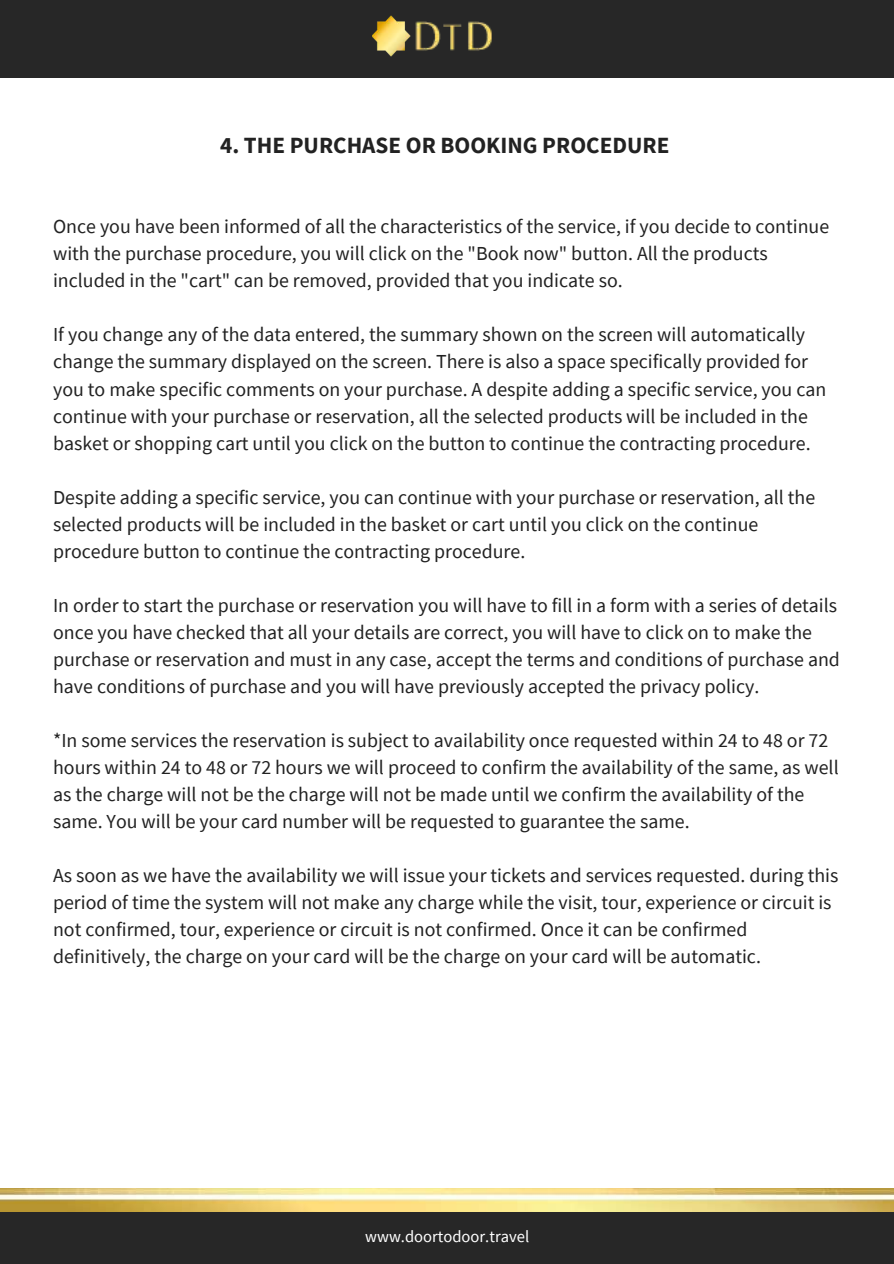
<style>
.page{position:relative;width:894px;height:1264px;background:#fff}
.page>*{position:absolute;margin:0;border:0;box-sizing:border-box;transform-origin:0 0}
.t1{font:700 23.1px "Source Sans Pro";color:#222}
.t2{font:19.8px/27px "Source Sans Pro";color:#222}
.t3{font:16.5px "Source Sans Pro";color:#fff}
</style>
<div class="page">
<div style="left:0;top:1202px;width:893px;height:61px;background:#272727"></div>
<img style="left:0;top:1188px;width:893px;height:23px">
<div style="left:0;top:0;width:893px;height:77px;background:#272727"></div>
<img style="left:372px;top:16px;width:38px;height:40px">
<img style="left:410px;top:21px;width:82px;height:30px">
<p class="t1" style="left:220px;top:131px;width:450px">4. THE PURCHASE OR BOOKING PROCEDURE</p>
<p class="t2" style="left:53px;top:213px;width:777px">Once you have been informed of all the characteristics of the service, if you decide to continue with the purchase procedure, you will click on the "Book now" button. All the products included in the "cart" can be removed, provided that you indicate so.</p>
<p class="t2" style="left:53px;top:321px;width:774px">If you change any of the data entered, the summary shown on the screen will automatically change the summary displayed on the screen. There is also a space specifically provided for you to make specific comments on your purchase. A despite adding a specific service, you can continue with your purchase or reservation, all the selected products will be included in the basket or shopping cart until you click on the button to continue the contracting procedure.</p>
<p class="t2" style="left:53px;top:483px;width:763px">Despite adding a specific service, you can continue with your purchase or reservation, all the selected products will be included in the basket or cart until you click on the continue procedure button to continue the contracting procedure.</p>
<p class="t2" style="left:53px;top:591px;width:788px">In order to start the purchase or reservation you will have to fill in a form with a series of details once you have checked that all your details are correct, you will have to click on to make the purchase or reservation and must in any case, accept the terms and conditions of purchase and have conditions of purchase and you will have previously accepted the privacy policy.</p>
<p class="t2" style="left:53px;top:726px;width:787px">*In some services the reservation is subject to availability once requested within 24 to 48 or 72 hours within 24 to 48 or 72 hours we will proceed to confirm the availability of the same, as well as the charge will not be the charge will not be made until we confirm the availability of the same. You will be your card number will be requested to guarantee the same.</p>
<p class="t2" style="left:53px;top:861px;width:786px">As soon as we have the availability we will issue your tickets and services requested. during this period of time the system will not make any charge while the visit, tour, experience or circuit is not confirmed, tour, experience or circuit is not confirmed. Once it can be confirmed definitively, the charge on your card will be the charge on your card will be automatic.</p>
<p class="t3" style="left:365px;top:1225px;width:165px">www.doortodoor.travel</p>
</div>
